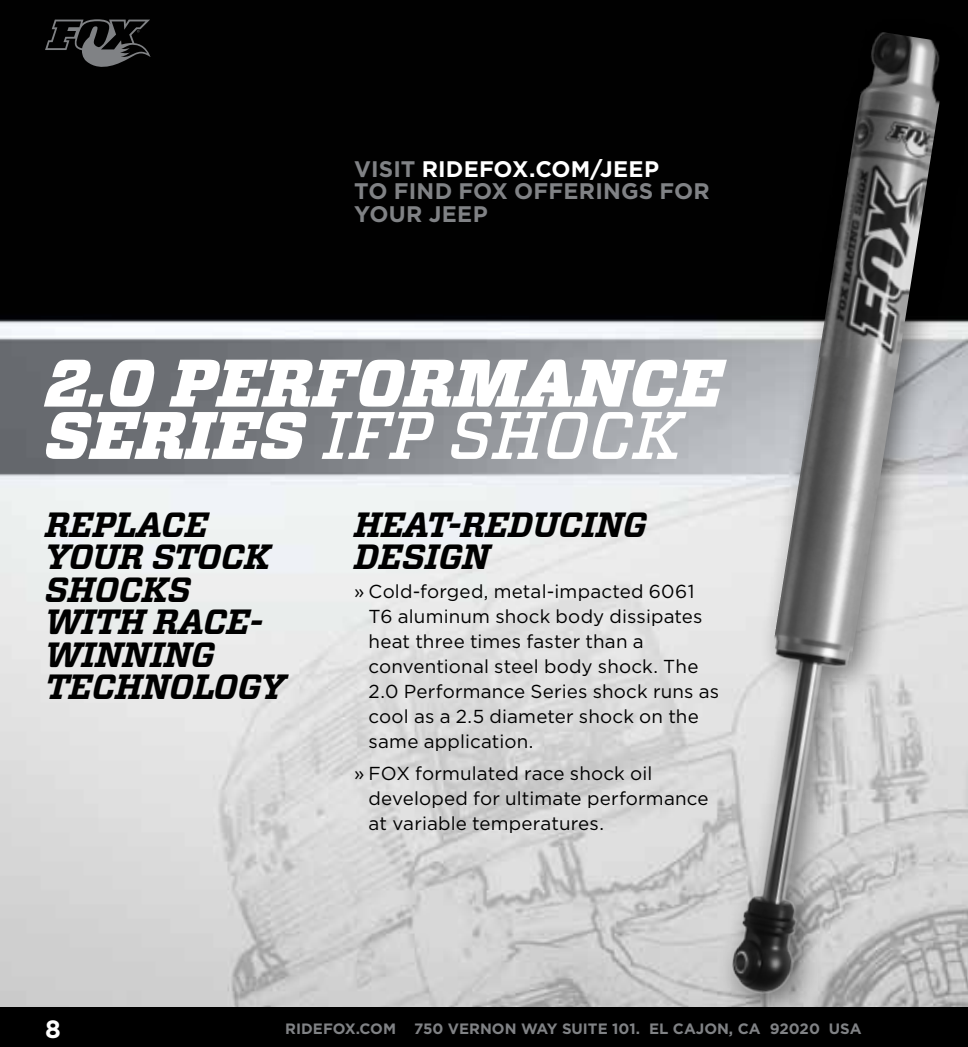
<style>
.page{position:relative;width:968px;height:1047px;background:#fff}
.page>*{position:absolute;margin:0;border:0;box-sizing:border-box;transform-origin:0 0}
.t1{font:italic 900 67px/52.2px "Vitesse";color:#fff}
.t2{font:italic 700 35px/32.5px "Vitesse";letter-spacing:-.015em;color:#000}
.t3{font:700 25px "Gotham";color:#fff}
.t4{font:700 22.5px "Gotham";letter-spacing:.005em;color:#808285}
.t5{font:700 22.5px "Gotham";color:#fff}
.t6{font:18.75px/25px "Gotham";letter-spacing:.01em;color:#000}
.t7{font:700 15px "Gotham";color:#808285}
.s1{color:#fff}
.s2{font-weight:500}
</style>
<div class="page">
<img style="left:0;top:0;width:968px;height:1007px">
<div style="left:715px;top:17px;width:253px;height:1007px;background:#000;opacity:.5"></div>
<img style="left:716px;top:30px;width:233px;height:977px">
<svg style="left:45px;top:19px;width:105px;height:54px;background:#252626"></svg>
<div style="left:0;top:1007px;width:968px;height:39px;background:#000"></div>
<p class="t4" style="left:354px;top:156px;width:82px">VISIT <span class="s1">RIDE</span></p>
<p class="t5" style="left:479px;top:156px;width:137px">FOX.CO M/JEEP</p>
<p class="t4" style="left:354px;top:178px;width:177px">TO FIN D FOX OFF</p>
<p class="t4" style="left:563px;top:178px;width:148px">ERINGS FOR</p>
<p class="t4" style="left:354px;top:201px;width:90px">YOUR JEEP</p>
<h1 class="t1" style="left:45px;top:358px;width:679px">2.0 PERFORMANCE<br>SERIES <span class="s2">IFP Shock</span></h1>
<h2 class="t2" style="left:45px;top:508px;width:242px">REPLACE<br>YOUR STOCK<br>SHOCKS<br>WITH RACE-<br>WINNING<br>TECHNOLOGY</h2>
<h2 class="t2" style="left:354px;top:508px;width:294px">HEAT-REDUCING<br>DESIGN</h2>
<p class="t6" style="left:368px;top:578px;width:352px;text-indent:-14px">» Cold-forged, metal-impacted 6061<br>T6 aluminum shock body dissipates heat three times faster than a conventional steel body shock. The<br>2.0 Performance Series shock runs as cool as a 2.5 diameter shock on the same application.</p>
<p class="t6" style="left:368px;top:760px;width:341px;text-indent:-14px">» FOX formulated race shock oil developed for ultimate performance at variable temperatures.</p>
<h3 class="t3" style="left:45px;top:1014px;width:17px">8</h3>
<p class="t7" style="left:285px;top:1019px;width:50px">RIDEFOX</p>
<p class="t7" style="left:356px;top:1019px;width:137px">.COM 750 VERNON</p>
<p class="t7" style="left:521px;top:1019px;width:229px">WAY SUITE 101. EL CAJON, CA</p>
<p class="t7" style="left:769px;top:1019px;width:71px">92020 USA</p>
</div>
